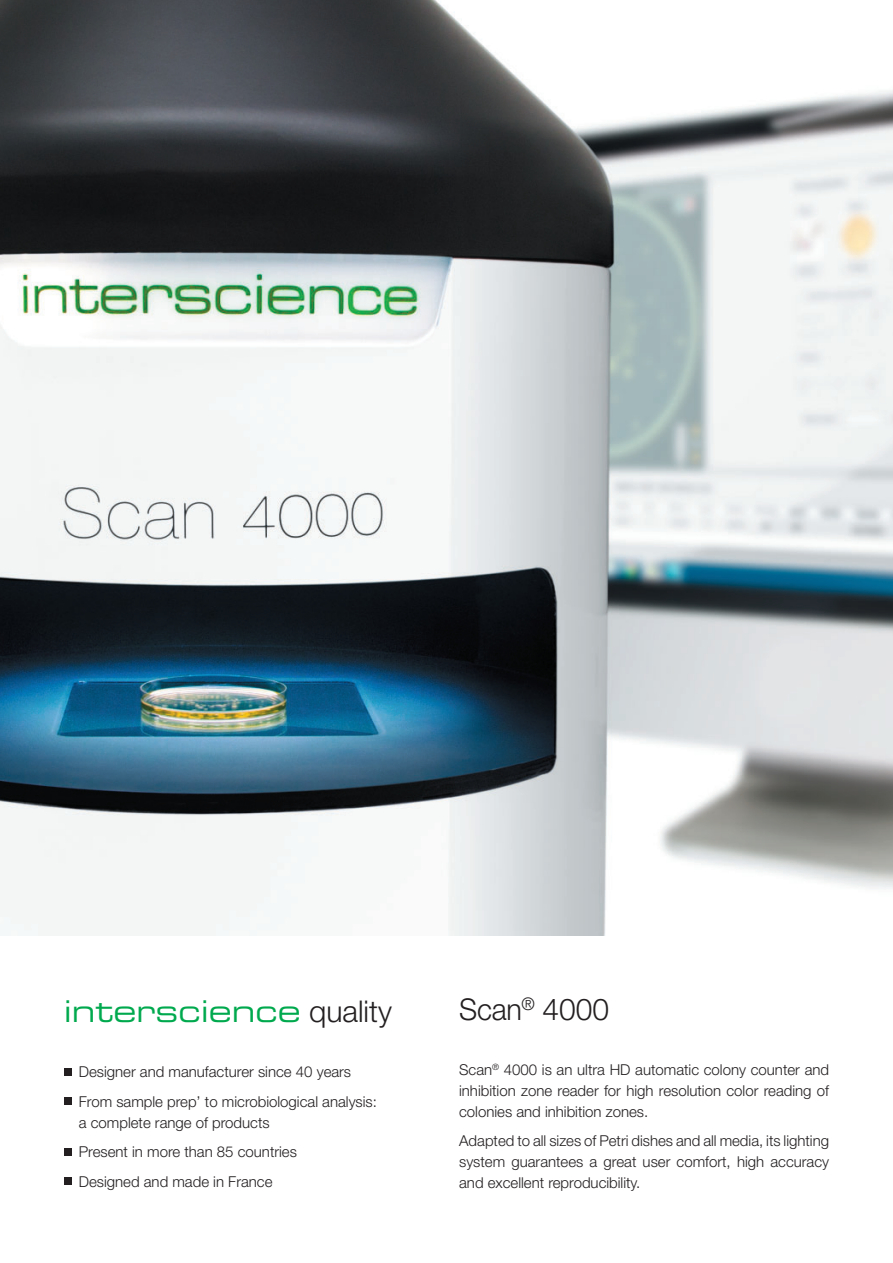
<style>
.page{position:relative;width:893px;height:1263px;background:#fff}
.page>*{position:absolute;margin:0;border:0;box-sizing:border-box;transform-origin:0 0}
.t1{font:30px "Eurostile Extended Two";color:#00a94e}
.t2{font:300 30px "Helvetica Neue LT Std";letter-spacing:-.005em;color:#231f20;scale:.96 1}
.t3{font:300 15px/21px "Helvetica Neue LT Std";color:#231f20}
.s1{font-family:"Helvetica Neue LT Std";font-weight:300;color:#231f20}
</style>
<div class="page">
<img style="left:0;top:0;width:893px;height:935px">
<div style="left:64px;top:1068px;width:7px;height:8px;background:#231f20"></div>
<div style="left:64px;top:1097px;width:7px;height:8px;background:#231f20"></div>
<div style="left:64px;top:1148px;width:7px;height:8px;background:#231f20"></div>
<div style="left:64px;top:1177px;width:7px;height:8px;background:#231f20"></div>
<h1 class="t1" style="left:64px;top:1001px;width:330px">interscience <span class="s1">quality</span></h1>
<p class="t3" style="left:79px;top:1059px;width:300px;line-height:29.5px">Designer and manufacturer since 40 years<br>From sample prep’ to microbiological analysis:</p>
<p class="t3" style="left:79px;top:1109px;width:220px;line-height:29.5px">a complete range of products<br>Present in more than 85 countries<br>Designed and made in France</p>
<h1 class="t2" style="left:459px;top:998px;width:158px">Scan<sup>®</sup> 4000</h1>
<p class="t3" style="left:459px;top:1061px;width:371px;text-align:justify">Scan<sup>®</sup> 4000 is an ultra HD automatic colony counter and inhibition zone reader for high resolution color reading of colonies and inhibition zones.</p>
<p class="t3" style="left:459px;top:1132px;width:371px;text-align:justify">Adapted to all sizes of Petri dishes and all media, its lighting system guarantees a great user comfort, high accuracy and excellent reproducibility.</p>
</div>
